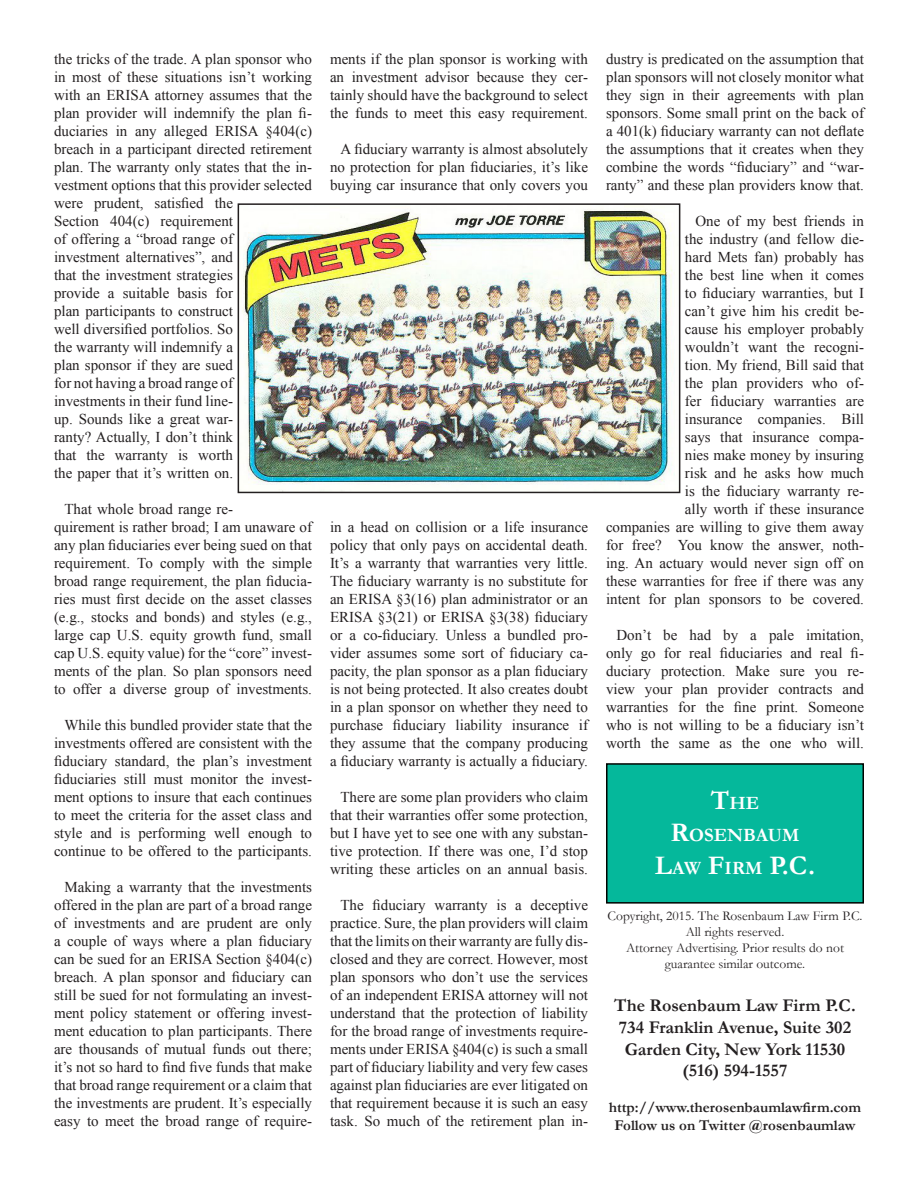
<style>
.page{position:relative;width:918px;height:1188px;background:#fff}
.page>*{position:absolute;margin:0;border:0;box-sizing:border-box;transform-origin:0 0}
.t1{font:700 27px "Garamond";color:#fff}
.t2{font:700 18.9px "Garamond";color:#fff}
.t3{font:700 18px "Garamond";color:#231f20}
.t4{font:15px/18px "Times New Roman";color:#231f20;text-align:justify}
.t5{font:700 15px "Garamond";color:#231f20}
.t6{font:13.5px/16.2px "Garamond";color:#231f20;text-align:center}
.s1{font-size:27px}
.s2{font-size:18.9px}
</style>
<div class="page">
<div style="left:607px;top:764px;width:256px;height:139px;background:#05b89b"></div>
<div style="left:606px;top:763px;width:258px;height:141px;border:2px solid #000400"></div>
<img style="left:242px;top:206px;width:433px;height:279px">
<div style="left:238px;top:203px;width:442px;height:290px;border:2px solid #231f20"></div>
<p class="t4" style="left:54px;top:50px;width:260px;text-align:left">the tricks of the trade. A plan sponsor who in most of these situations isn’t working with an ERISA attorney assumes that the plan provider will indemnify the plan fi&shy;duciaries in any alleged ERISA §404(c) breach in a participant directed retirement plan. The warranty only states that the in&shy;vestment options that this provider selected were prudent, satisfied the<br>Section 404(c) requirement<br>of offering a “broad range of<br>investment alternatives”, and<br>that the investment strategies<br>provide a suitable basis for<br>plan participants to construct<br>well diversified portfolios. So<br>the warranty will indemnify a<br>plan sponsor if they are sued<br>for not having a broad range of<br>investments in their fund line-<br>up. Sounds like a great war-<br>ranty? Actually, I don’t think<br>that the warranty is worth<br>the paper that it’s written on.</p>
<p class="t4" style="left:54px;top:500px;width:260px;text-align:left;text-indent:10px">That whole broad range re-<br>quirement is rather broad; I am unaware of any plan fiduciaries ever being sued on that requirement. To comply with the simple broad range requirement, the plan fiducia&shy;ries must first decide on the asset classes (e.g., stocks and bonds) and styles (e.g., large cap U.S. equity growth fund, small cap U.S. equity value) for the “core” invest&shy;ments of the plan. So plan sponsors need to offer a diverse group of investments.</p>
<p class="t4" style="left:54px;top:716px;width:260px;text-indent:10px">While this bundled provider state that the investments offered are consistent with the fiduciary standard, the plan’s investment fiduciaries still must monitor the invest&shy;ment options to insure that each continues to meet the criteria for the asset class and style and is performing well enough to continue to be offered to the participants.</p>
<p class="t4" style="left:54px;top:878px;width:260px;text-indent:10px">Making a warranty that the investments offered in the plan are part of a broad range of investments and are prudent are only a couple of ways where a plan fiduciary can be sued for an ERISA Section §404(c) breach. A plan sponsor and fiduciary can still be sued for not formulating an invest&shy;ment policy statement or offering invest&shy;ment education to plan participants. There are thousands of mutual funds out there; it’s not so hard to find five funds that make that broad range requirement or a claim that the investments are prudent. It’s especially easy to meet the broad range of require-</p>
<p class="t4" style="left:330px;top:50px;width:260px">ments if the plan sponsor is working with an investment advisor because they cer&shy;tainly should have the background to select the funds to meet this easy requirement.</p>
<p class="t4" style="left:330px;top:140px;width:260px;text-indent:10px">A fiduciary warranty is almost absolutely no protection for plan fiduciaries, it’s like buying car insurance that only covers you</p>
<p class="t4" style="left:330px;top:518px;width:260px">in a head on collision or a life insurance policy that only pays on accidental death.<br>It’s a warranty that warranties very little.<br>The fiduciary warranty is no substitute for an ERISA §3(16) plan administrator or an ERISA §3(21) or ERISA §3(38) fiduciary or a co-fiduciary. Unless a bundled pro&shy;vider assumes some sort of fiduciary ca&shy;pacity, the plan sponsor as a plan fiduciary is not being protected. It also creates doubt in a plan sponsor on whether they need to purchase fiduciary liability insurance if they assume that the company producing a fiduciary warranty is actually a fiduciary.</p>
<p class="t4" style="left:330px;top:788px;width:260px;text-indent:10px">There are some plan providers who claim that their warranties offer some protection, but I have yet to see one with any substan&shy;tive protection. If there was one, I’d stop writing these articles on an annual basis.</p>
<p class="t4" style="left:330px;top:896px;width:260px;text-indent:10px">The fiduciary warranty is a deceptive practice. Sure, the plan providers will claim that the limits on their warranty are fully dis&shy;closed and they are correct. However, most plan sponsors who don’t use the services of an independent ERISA attorney will not understand that the protection of liability for the broad range of investments require&shy;ments under ERISA §404(c) is such a small part of fiduciary liability and very few cases against plan fiduciaries are ever litigated on that requirement because it is such an easy task. So much of the retirement plan in-</p>
<p class="t4" style="left:606px;top:50px;width:260px">dustry is predicated on the assumption that plan sponsors will not closely monitor what they sign in their agreements with plan sponsors. Some small print on the back of a 401(k) fiduciary warranty can not deflate the assumptions that it creates when they combine the words “fiduciary” and “war&shy;ranty” and these plan providers know that.</p>
<p class="t4" style="left:606px;top:212px;width:260px;text-align:right">One of my best friends in<br>the industry (and fellow die-<br>hard Mets fan) probably has<br>the best line when it comes<br>to fiduciary warranties, but I<br>can’t give him his credit be-<br>cause his employer probably<br>wouldn’t want the recogni-<br>tion. My friend, Bill said that<br>the plan providers who of-<br>fer fiduciary warranties are<br>insurance companies. Bill<br>says that insurance compa-<br>nies make money by insuring<br>risk and he asks how much<br>is the fiduciary warranty re-<br>ally worth if these insurance<br>companies are willing to give them away for free? You know the answer, noth&shy;ing. An actuary would never sign off on these warranties for free if there was any intent for plan sponsors to be covered.</p>
<p class="t4" style="left:606px;top:626px;width:260px;text-indent:10px">Don’t be had by a pale imitation, only go for real fiduciaries and real fi&shy;duciary protection. Make sure you re&shy;view your plan provider contracts and warranties for the fine print. Someone who is not willing to be a fiduciary isn’t worth the same as the one who will.</p>
<p class="t2" style="left:711px;top:792px;width:50px"><span class="s1">T</span>HE</p>
<p class="t2" style="left:670px;top:824px;width:131px"><span class="s1">R</span>OSENBAUM</p>
<p class="t1" style="left:655px;top:849px;width:162px">L<span class="s2">AW</span> F<span class="s2">IRM</span> P.C.</p>
<p class="t6" style="left:608px;top:907px;width:256px">Copyright, 2015. The Rosenbaum Law Firm P.C.<br>All rights reserved.</p>
<p class="t6" style="left:626px;top:940px;width:219px">Attorney Advertising. Prior results do not</p>
<p class="t6" style="left:665px;top:956px;width:142px">guarantee similar outcome.</p>
<p class="t3" style="left:614px;top:995px;width:243px">The Rosenbaum Law Firm P.C.</p>
<p class="t3" style="left:619px;top:1017px;width:234px">734 Franklin Avenue, Suite 302</p>
<p class="t3" style="left:625px;top:1038px;width:222px">Garden City, New York 11530</p>
<p class="t3" style="left:682px;top:1060px;width:107px">(516) 594-1557</p>
<p class="t5" style="left:609px;top:1099px;width:254px">http://www.therosenbaumlawfirm.com</p>
<p class="t5" style="left:614px;top:1117px;width:243px">Follow us on Twitter @rosenbaumlaw</p>
</div>
